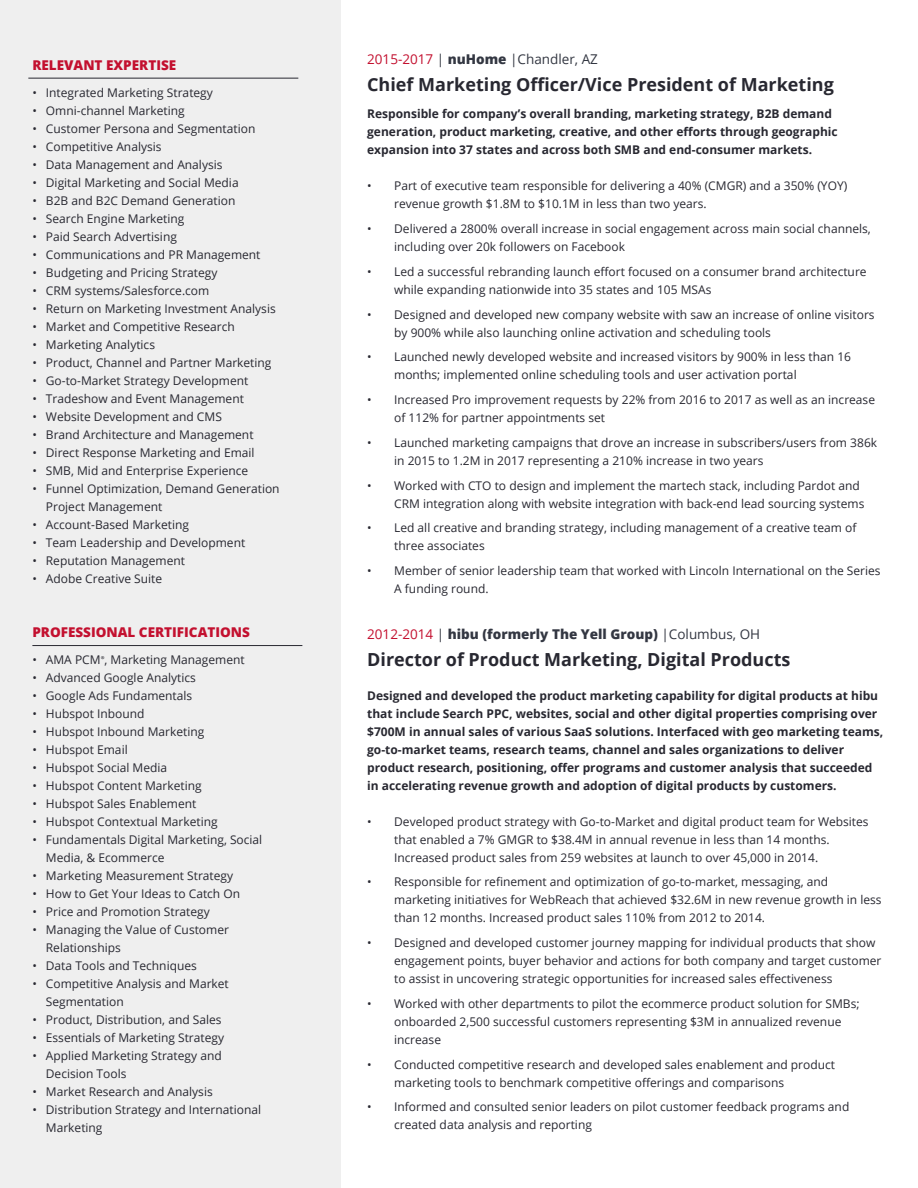
<style>
.page{position:relative;width:918px;height:1188px;background:#fff}
.page>*{position:absolute;margin:0;border:0;box-sizing:border-box;transform-origin:0 0}
.t1{font:700 18px "Open Sans";color:#282831}
.t2{font:800 13.5px "Open Sans";color:#333742}
.t3{font:800 13.5px "Open Sans";color:#c3102f}
.t4{font:13.5px "Open Sans";color:#333742}
.t5{font:12px/18px "Open Sans";color:#282831}
.t6{font:700 12px/18px "Open Sans";color:#282831}
.s1{font-family:"Minion Pro"}
.s2{color:#c3102f}
.s3{font-weight:800}
.s4{font-weight:400;color:#c3102f}
.s5{font-weight:400}
</style>
<div class="page">
<div style="left:0;top:0;width:340px;height:1188px;background:#efefef"></div>
<hr style="left:28px;top:78px;width:270px;height:1px;background:#282831">
<hr style="left:32px;top:645px;width:270px;height:1px;background:#282831">
<p class="t3" style="left:32px;top:55px;width:145px">RELEVANT EXPERTISE</p>
<p class="t5" style="left:32px;top:83px;width:182px">• Integrated Marketing Strategy</p>
<p class="t5" style="left:32px;top:101px;width:154px">• Omni-channel Marketing</p>
<p class="t5" style="left:32px;top:119px;width:225px">• Customer Persona and Segmentation</p>
<p class="t5" style="left:32px;top:137px;width:131px">• Competitive Analysis</p>
<p class="t5" style="left:32px;top:155px;width:192px">• Data Management and Analysis</p>
<p class="t5" style="left:32px;top:173px;width:208px">• Digital Marketing and Social Media</p>
<p class="t5" style="left:32px;top:191px;width:205px">• B2B and B2C Demand Generation</p>
<p class="t5" style="left:32px;top:209px;width:154px">• Search Engine Marketing</p>
<p class="t5" style="left:32px;top:227px;width:146px">• Paid Search Advertising</p>
<p class="t5" style="left:32px;top:245px;width:230px">• Communications and PR Management</p>
<p class="t5" style="left:32px;top:263px;width:187px">• Budgeting and Pricing Strategy</p>
<p class="t5" style="left:32px;top:281px;width:178px">• CRM systems/Salesforce.com</p>
<p class="t5" style="left:32px;top:299px;width:245px">• Return on Marketing Investment Analysis</p>
<p class="t5" style="left:32px;top:317px;width:204px">• Market and Competitive Research</p>
<p class="t5" style="left:32px;top:335px;width:124px">• Marketing Analytics</p>
<p class="t5" style="left:32px;top:353px;width:241px">• Product, Channel and Partner Marketing</p>
<p class="t5" style="left:32px;top:371px;width:217px">• Go-to-Market Strategy Development</p>
<p class="t5" style="left:32px;top:389px;width:213px">• Tradeshow and Event Management</p>
<p class="t5" style="left:32px;top:407px;width:191px">• Website Development and CMS</p>
<p class="t5" style="left:32px;top:425px;width:223px">• Brand Architecture and Management</p>
<p class="t5" style="left:32px;top:443px;width:224px">• Direct Response Marketing and Email</p>
<p class="t5" style="left:32px;top:461px;width:217px">• SMB, Mid and Enterprise Experience</p>
<p class="t5" style="left:46px;top:479px;width:235px;text-indent:-14px">• Funnel Optimization, Demand Generation<br>Project Management</p>
<p class="t5" style="left:32px;top:515px;width:158px">• Account-Based Marketing</p>
<p class="t5" style="left:32px;top:533px;width:214px">• Team Leadership and Development</p>
<p class="t5" style="left:32px;top:551px;width:154px">• Reputation Management</p>
<p class="t5" style="left:32px;top:569px;width:131px">• Adobe Creative Suite</p>
<p class="t3" style="left:32px;top:622px;width:219px">PROFESSIONAL CERTIFICATIONS</p>
<p class="t5" style="left:32px;top:650px;width:214px">• AMA PCM<span class="s1">®</span>, Marketing Management</p>
<p class="t5" style="left:32px;top:668px;width:165px">• Advanced Google Analytics</p>
<p class="t5" style="left:32px;top:686px;width:161px">• Google Ads Fundamentals</p>
<p class="t5" style="left:32px;top:704px;width:114px">• Hubspot Inbound</p>
<p class="t5" style="left:32px;top:722px;width:173px">• Hubspot Inbound Marketing</p>
<p class="t5" style="left:32px;top:740px;width:97px">• Hubspot Email</p>
<p class="t5" style="left:32px;top:758px;width:136px">• Hubspot Social Media</p>
<p class="t5" style="left:32px;top:776px;width:171px">• Hubspot Content Marketing</p>
<p class="t5" style="left:32px;top:794px;width:165px">• Hubspot Sales Enablement</p>
<p class="t5" style="left:32px;top:812px;width:187px">• Hubspot Contextual Marketing</p>
<p class="t5" style="left:46px;top:830px;width:218px;text-indent:-14px">• Fundamentals Digital Marketing, Social<br>Media, &amp; Ecommerce</p>
<p class="t5" style="left:32px;top:866px;width:202px">• Marketing Measurement Strategy</p>
<p class="t5" style="left:32px;top:884px;width:209px">• How to Get Your Ideas to Catch On</p>
<p class="t5" style="left:32px;top:902px;width:179px">• Price and Promotion Strategy</p>
<p class="t5" style="left:46px;top:920px;width:185px;text-indent:-14px">• Managing the Value of Customer<br>Relationships</p>
<p class="t5" style="left:32px;top:956px;width:166px">• Data Tools and Techniques</p>
<p class="t5" style="left:46px;top:974px;width:184px;text-indent:-14px">• Competitive Analysis and Market<br>Segmentation</p>
<p class="t5" style="left:32px;top:1010px;width:191px">• Product, Distribution, and Sales</p>
<p class="t5" style="left:32px;top:1028px;width:193px">• Essentials of Marketing Strategy</p>
<p class="t5" style="left:46px;top:1046px;width:177px;text-indent:-14px">• Applied Marketing Strategy and<br>Decision Tools</p>
<p class="t5" style="left:32px;top:1082px;width:182px">• Market Research and Analysis</p>
<p class="t5" style="left:46px;top:1100px;width:217px;text-indent:-14px">• Distribution Strategy and International<br>Marketing</p>
<p class="t4" style="left:367px;top:50px;width:232px"><span class="s2">2015-2017</span> | <span class="s3">nuHome</span> |Chandler, AZ</p>
<p class="t1" style="left:367px;top:72px;width:468px">Chief Marketing Officer/Vice President of Marketing</p>
<p class="t6" style="left:367px;top:105px;width:472px">Responsible for company’s overall branding, marketing strategy, B2B demand generation, product marketing, creative, and other efforts through geographic expansion into 37 states and across both SMB and end-consumer markets.</p>
<p class="t5" style="left:394px;top:177px;width:455px;text-indent:-27px">• Part of executive team responsible for delivering a 40% (CMGR) and a 350% (YOY) revenue growth $1.8M to $10.1M in less than two years.</p>
<p class="t5" style="left:394px;top:219px;width:478px;text-indent:-27px">• Delivered a 2800% overall increase in social engagement across main social channels, including over 20k followers on Facebook</p>
<p class="t5" style="left:394px;top:262px;width:474px;text-indent:-27px">• Led a successful rebranding launch effort focused on a consumer brand architecture while expanding nationwide into 35 states and 105 MSAs</p>
<p class="t5" style="left:394px;top:305px;width:482px;text-indent:-27px">• Designed and developed new company website with saw an increase of online visitors by 900% while also launching online activation and scheduling tools</p>
<p class="t5" style="left:394px;top:348px;width:458px;text-indent:-27px">• Launched newly developed website and increased visitors by 900% in less than 16 months; implemented online scheduling tools and user activation portal</p>
<p class="t5" style="left:394px;top:390px;width:482px;text-indent:-27px">• Increased Pro improvement requests by 22% from 2016 to 2017 as well as an increase of 112% for partner appointments set</p>
<p class="t5" style="left:394px;top:433px;width:484px;text-indent:-27px">• Launched marketing campaigns that drove an increase in subscribers/users from 386k in 2015 to 1.2M in 2017 representing a 210% increase in two years</p>
<p class="t5" style="left:394px;top:476px;width:472px;text-indent:-27px">• Worked with CTO to design and implement the martech stack, including Pardot and<br>CRM integration along with website integration with back-end lead sourcing systems</p>
<p class="t5" style="left:394px;top:519px;width:464px;text-indent:-27px">• Led all creative and branding strategy, including management of a creative team of three associates</p>
<p class="t5" style="left:394px;top:561px;width:488px;text-indent:-27px">• Member of senior leadership team that worked with Lincoln International on the Series<br>A funding round.</p>
<p class="t2" style="left:367px;top:624px;width:394px"><span class="s4">2012-2014</span> <span class="s5">|</span> hibu (formerly The Yell Group) <span class="s5">|Columbus, OH</span></p>
<p class="t1" style="left:367px;top:647px;width:425px">Director of Product Marketing, Digital Products</p>
<p class="t6" style="left:367px;top:686px;width:518px">Designed and developed the product marketing capability for digital products at hibu that include Search PPC, websites, social and other digital properties comprising over $700M in annual sales of various SaaS solutions. Interfaced with geo marketing teams, go-to-market teams, research teams, channel and sales organizations to deliver product research, positioning, offer programs and customer analysis that succeeded in accelerating revenue growth and adoption of digital products by customers.</p>
<p class="t5" style="left:394px;top:812px;width:476px;text-indent:-27px">• Developed product strategy with Go-to-Market and digital product team for Websites that enabled a 7% GMGR to $38.4M in annual revenue in less than 14 months.<br>Increased product sales from 259 websites at launch to over 45,000 in 2014.</p>
<p class="t5" style="left:394px;top:873px;width:489px;text-indent:-27px">• Responsible for refinement and optimization of go-to-market, messaging, and marketing initiatives for WebReach that achieved $32.6M in new revenue growth in less than 12 months. Increased product sales 110% from 2012 to 2014.</p>
<p class="t5" style="left:394px;top:933px;width:489px;text-indent:-27px">• Designed and developed customer journey mapping for individual products that show engagement points, buyer behavior and actions for both company and target customer to assist in uncovering strategic opportunities for increased sales effectiveness</p>
<p class="t5" style="left:394px;top:994px;width:467px;text-indent:-27px">• Worked with other departments to pilot the ecommerce product solution for SMBs; onboarded 2,500 successful customers representing $3M in annualized revenue increase</p>
<p class="t5" style="left:394px;top:1055px;width:442px;text-indent:-27px">• Conducted competitive research and developed sales enablement and product marketing tools to benchmark competitive offerings and comparisons</p>
<p class="t5" style="left:394px;top:1098px;width:457px;text-indent:-27px">• Informed and consulted senior leaders on pilot customer feedback programs and created data analysis and reporting</p>
</div>
